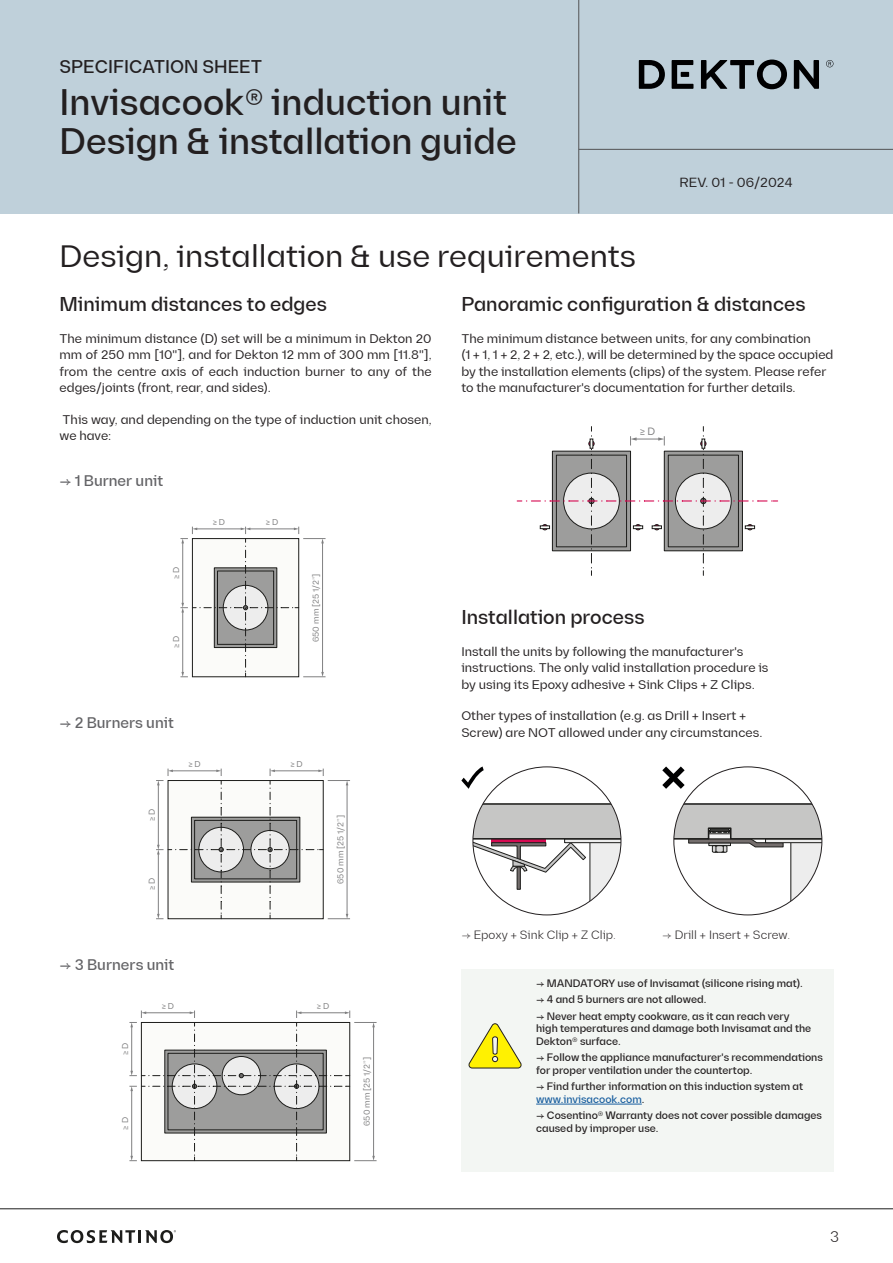
<style>
.page{position:relative;width:893px;height:1263px;background:#fff}
.page>*{position:absolute;margin:0;border:0;box-sizing:border-box;transform-origin:0 0}
.t1{font:500 36px/39px "Diagramm";color:#231f20}
.Subtitulos{font:31.5px "Diagramm";color:#231f20}
.Parrafos_Idioma_A{font:500 19.5px "Diagramm";color:#231f20}
.t2{font:500 18px "Diagramm";color:#231f20}
.Texto_Tablas_y_Gráficos{font:500 15px "Diagramm";color:#636366}
.t3{font:300 15px "Diagramm";color:#231f20}
.t4{font:13.5px "Diagramm";color:#231f20}
.Parrafos_Idioma_A-2{font:12.75px/16.5px "Diagramm";color:#231f20}
.Texto_Tablas_y_Gráficos-2{font:300 12px "Diagramm";color:#231f20}
.t5{font:10.65px "Diagramm";color:#808081}
.Texto_Tablas_y_Gráficos-3{font:500 10.5px/12.6px "Diagramm";color:#231f20}
.t6{font:8.55px "Diagramm";color:#808081}
.s1{color:#175d9e}
</style>
<div class="page">
<div style="left:0;top:0;width:893px;height:213px;background:#bfd0da"></div>
<hr style="left:578px;top:0;width:1px;height:213px;background:#57585a">
<hr style="left:579px;top:149px;width:314px;height:1px;background:#57585a">
<hr style="left:0;top:1208px;width:893px;height:1px;background:#1c1c1c">
<svg style="left:57px;top:1230px;width:119px;height:13px"></svg>
<svg style="left:639px;top:60px;width:26px;height:29px"></svg>
<svg style="left:701px;top:60px;width:86px;height:29px"></svg>
<svg style="left:794px;top:60px;width:25px;height:29px"></svg>
<svg style="left:672px;top:60px;width:21px;height:29px"></svg>
<svg style="left:826px;top:60px;width:7px;height:7px"></svg>
<svg style="left:129px;top:1010px;width:248px;height:151px"></svg>
<svg style="left:156px;top:768px;width:194px;height:151px"></svg>
<svg style="left:517px;top:427px;width:261px;height:148px"></svg>
<svg style="left:473px;top:803px;width:148px;height:112px"></svg>
<svg style="left:674px;top:802px;width:148px;height:113px"></svg>
<svg style="left:461px;top:766px;width:23px;height:23px"></svg>
<svg style="left:662px;top:766px;width:23px;height:23px"></svg>
<div style="left:461px;top:969px;width:372px;height:202px;background:#f3f6f3"></div>
<hr style="left:536px;top:1104px;width:106px;height:1px;background:#175d9e">
<svg style="left:468px;top:1023px;width:54px;height:45px"></svg>
<svg style="left:180px;top:527px;width:146px;height:150px"></svg>
<h3 class="t2" style="left:60px;top:56px;width:204px">SPECIFICATION SHEET</h3>
<h1 class="t1" style="left:60px;top:83px;width:459px">Invisacook® induction unit<br>Design &amp; installation guide</h1>
<p class="t4" style="left:680px;top:174px;width:114px">REV. 01 - 06/2024</p>
<p class="Subtitulos" style="left:60px;top:237px;width:578px">Design, installation &amp; use requirements</p>
<p class="Parrafos_Idioma_A" style="left:60px;top:293px;width:269px">Minimum distances to edges</p>
<p class="Parrafos_Idioma_A-2" style="left:60px;top:330px;width:374px;text-align:justify">The minimum distance (D) set will be a minimum in Dekton 20 mm of 250 mm [10''], and for Dekton 12 mm of 300 mm [11.8''], from the centre axis of each induction burner to any of the edges/joints (front, rear, and sides).</p>
<p class="Parrafos_Idioma_A-2" style="left:60px;top:411px;width:374px">This way, and depending on the type of induction unit chosen, we have:</p>
<p class="Texto_Tablas_y_Gráficos" style="left:60px;top:472px;width:105px">→ 1 Burner unit</p>
<p class="Parrafos_Idioma_A" style="left:461px;top:293px;width:346px">Panoramic configuration &amp; distances</p>
<p class="Parrafos_Idioma_A-2" style="left:461px;top:330px;width:374px">The minimum distance between units, for any combination<br>(1 + 1, 1 + 2, 2 + 2, etc.), will be determined by the space occupied by the installation elements (clips) of the system. Please refer to the manufacturer's documentation for further details.</p>
<p class="t5" style="left:640px;top:425px;width:17px">≥ D</p>
<p class="t6" style="left:171px;top:579px;width:14px;rotate:-90deg">≥ D</p>
<p class="t6" style="left:171px;top:648px;width:14px;rotate:-90deg">≥ D</p>
<p class="t6" style="left:213px;top:517px;width:14px">≥ D</p>
<p class="t6" style="left:266px;top:517px;width:14px">≥ D</p>
<p class="t6" style="left:311px;top:642px;width:70px;rotate:-90deg">650 mm [25 1/2”]</p>
<p class="Texto_Tablas_y_Gráficos" style="left:60px;top:714px;width:116px">→ 2 Burners unit</p>
<p class="t6" style="left:188px;top:759px;width:14px">≥ D</p>
<p class="t6" style="left:290px;top:759px;width:14px">≥ D</p>
<p class="t6" style="left:147px;top:821px;width:14px;rotate:-90deg">≥ D</p>
<p class="t6" style="left:147px;top:890px;width:14px;rotate:-90deg">≥ D</p>
<p class="t6" style="left:335px;top:884px;width:70px;rotate:-90deg">650 mm [25 1/2”]</p>
<p class="Texto_Tablas_y_Gráficos" style="left:60px;top:956px;width:116px">→ 3 Burners unit</p>
<p class="t6" style="left:120px;top:1055px;width:14px;rotate:-90deg">≥ D</p>
<p class="t6" style="left:120px;top:1130px;width:14px;rotate:-90deg">≥ D</p>
<p class="t6" style="left:162px;top:1001px;width:14px">≥ D</p>
<p class="t6" style="left:317px;top:1001px;width:14px">≥ D</p>
<p class="t6" style="left:362px;top:1126px;width:70px;rotate:-90deg">650 mm [25 1/2”]</p>
<p class="Parrafos_Idioma_A" style="left:461px;top:606px;width:185px">Installation process</p>
<p class="Parrafos_Idioma_A-2" style="left:461px;top:643px;width:309px">Install the units by following the manufacturer's instructions. The only valid installation procedure is by using its Epoxy adhesive + Sink Clips + Z Clips.</p>
<p class="Parrafos_Idioma_A-2" style="left:461px;top:708px;width:303px">Other types of installation (e.g. as Drill + Insert +<br>Screw) are NOT allowed under any circumstances.</p>
<p class="Texto_Tablas_y_Gráficos-2" style="left:461px;top:928px;width:156px">→ Epoxy + Sink Clip + Z Clip.</p>
<p class="Texto_Tablas_y_Gráficos-2" style="left:662px;top:928px;width:129px">→ Drill + Insert + Screw.</p>
<p class="Texto_Tablas_y_Gráficos-3" style="left:536px;top:977px;width:268px">→ MANDATORY use of Invisamat (silicone rising mat).</p>
<p class="Texto_Tablas_y_Gráficos-3" style="left:536px;top:993px;width:172px">→ 4 and 5 burners are not allowed.</p>
<p class="Texto_Tablas_y_Gráficos-3" style="left:536px;top:1010px;width:277px">→ Never heat empty cookware, as it can reach very high temperatures and damage both Invisamat and the<br>Dekton® surface.</p>
<p class="Texto_Tablas_y_Gráficos-3" style="left:536px;top:1051px;width:288px">→ Follow the appliance manufacturer's recommendations for proper ventilation under the countertop.</p>
<p class="Texto_Tablas_y_Gráficos-3" style="left:536px;top:1080px;width:269px">→ Find further information on this induction system at <span class="s1">www.invisacook.com</span>.</p>
<p class="Texto_Tablas_y_Gráficos-3" style="left:536px;top:1109px;width:287px">→ Cosentino® Warranty does not cover possible damages caused by improper use.</p>
<p class="t3" style="left:830px;top:1228px;width:10px">3</p>
</div>
